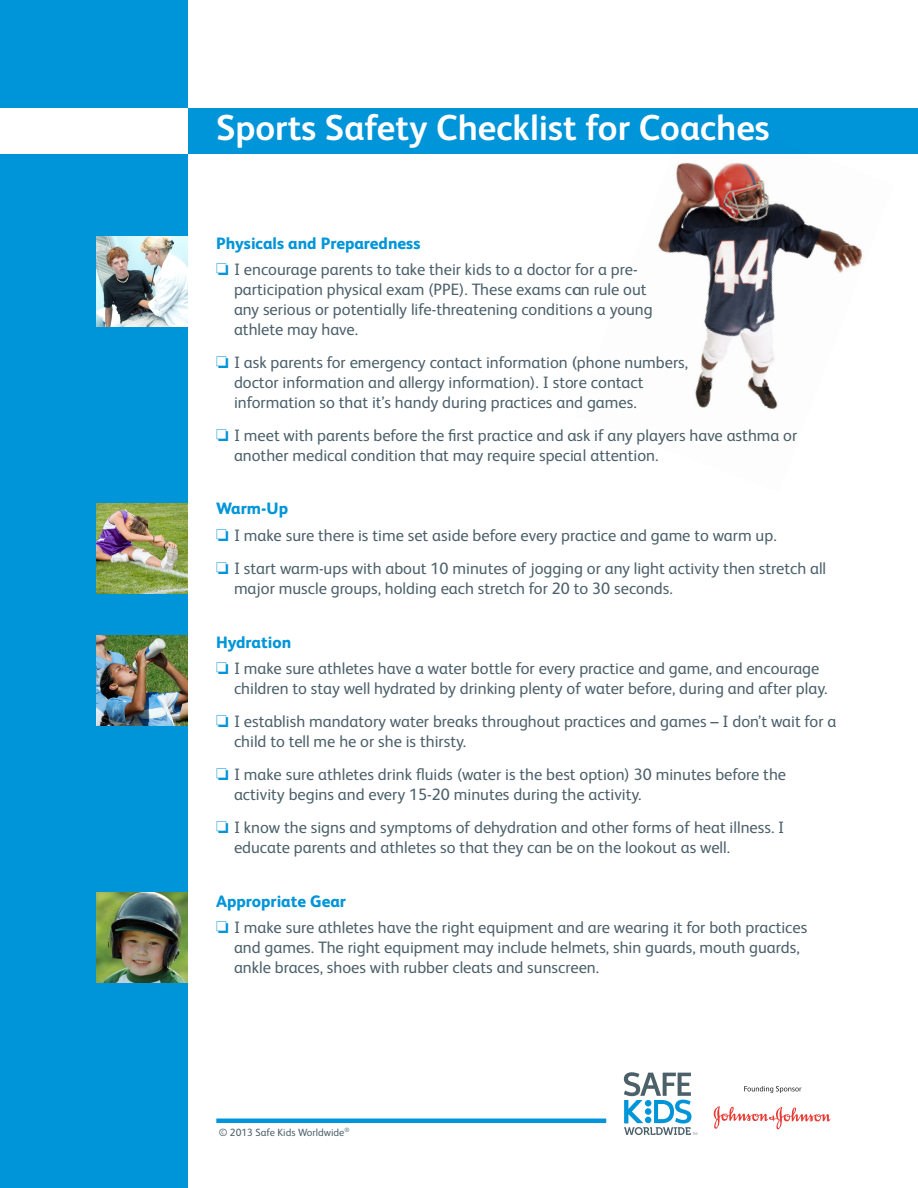
<style>
.page{position:relative;width:918px;height:1188px;background:#fff}
.page>*{position:absolute;margin:0;border:0;box-sizing:border-box;transform-origin:0 0}
.t1{font:700 36px "FS Albert Pro";color:#fff}
.COLOR_BULLETS__GRAY{font:16.5px/19.8px "FS Albert Pro";color:#4c606a}
.SUBHEAD{font:800 16.5px "FS Albert Pro";color:#0095d9}
.t2{font:10.5px "FS Albert Pro";color:#4c606a}
.s1{color:#0095d9}
</style>
<div class="page">
<svg style="left:744px;top:1086px;width:57px;height:7px"></svg>
<svg style="left:714px;top:1106px;width:117px;height:23px"></svg>
<svg style="left:624px;top:1072px;width:73px;height:63px"></svg>
<hr style="left:216px;top:1119px;width:390px;height:4px;background:#0095d9">
<div style="left:97px;top:108px;width:821px;height:45px;background:#0095d9"></div>
<div style="left:0;top:0;width:188px;height:1188px;background:#0095d9"></div>
<img style="left:97px;top:635px;width:91px;height:91px">
<img style="left:97px;top:892px;width:91px;height:91px">
<img style="left:97px;top:236px;width:91px;height:91px">
<img style="left:97px;top:503px;width:91px;height:91px">
<div style="left:0;top:108px;width:188px;height:45px;background:#fff"></div>
<img style="left:575px;top:153px;width:319px;height:257px">
<p class="t1" style="left:216px;top:102px;width:555px">Sports Safety Checklist for Coaches</p>
<p class="SUBHEAD" style="left:216px;top:230px;width:206px">Physicals and Preparedness</p>
<p class="COLOR_BULLETS__GRAY" style="left:234px;top:259px;width:420px;text-indent:-18px"><span class="s1">❏</span> I encourage parents to take their kids to a doctor for a pre&shy;participation physical exam (PPE). These exams can rule out any serious or potentially life-threatening conditions a young athlete may have.</p>
<p class="COLOR_BULLETS__GRAY" style="left:234px;top:351px;width:456px;text-indent:-18px"><span class="s1">❏</span> I ask parents for emergency contact information (phone numbers, doctor information and allergy information). I store contact information so that it’s handy during practices and games.</p>
<p class="COLOR_BULLETS__GRAY" style="left:234px;top:424px;width:565px;text-indent:-18px"><span class="s1">❏</span> I meet with parents before the first practice and ask if any players have asthma or another medical condition that may require special attention.</p>
<p class="SUBHEAD" style="left:216px;top:496px;width:74px">Warm-Up</p>
<p class="COLOR_BULLETS__GRAY" style="left:216px;top:524px;width:562px"><span class="s1">❏</span> I make sure there is time set aside before every practice and game to warm up.</p>
<p class="COLOR_BULLETS__GRAY" style="left:234px;top:557px;width:594px;text-indent:-18px"><span class="s1">❏</span> I start warm-ups with about 10 minutes of jogging or any light activity then stretch all major muscle groups, holding each stretch for 20 to 30 seconds.</p>
<p class="SUBHEAD" style="left:216px;top:629px;width:77px">Hydration</p>
<p class="COLOR_BULLETS__GRAY" style="left:234px;top:657px;width:595px;text-indent:-18px"><span class="s1">❏</span> I make sure athletes have a water bottle for every practice and game, and encourage children to stay well hydrated by drinking plenty of water before, during and after play.</p>
<p class="COLOR_BULLETS__GRAY" style="left:234px;top:710px;width:604px;text-indent:-18px"><span class="s1">❏</span> I establish mandatory water breaks throughout practices and games – I don’t wait for a child to tell me he or she is thirsty.</p>
<p class="COLOR_BULLETS__GRAY" style="left:234px;top:764px;width:554px;text-indent:-18px"><span class="s1">❏</span> I make sure athletes drink fluids (water is the best option) 30 minutes before the activity begins and every 15-20 minutes during the activity.</p>
<p class="COLOR_BULLETS__GRAY" style="left:234px;top:817px;width:552px;text-indent:-18px"><span class="s1">❏</span> I know the signs and symptoms of dehydration and other forms of heat illness. I educate parents and athletes so that they can be on the lookout as well.</p>
<p class="SUBHEAD" style="left:216px;top:888px;width:132px">Appropriate Gear</p>
<p class="COLOR_BULLETS__GRAY" style="left:234px;top:917px;width:575px;text-indent:-18px"><span class="s1">❏</span> I make sure athletes have the right equipment and are wearing it for both practices and games. The right equipment may include helmets, shin guards, mouth guards, ankle braces, shoes with rubber cleats and sunscreen.</p>
<p class="t2" style="left:219px;top:1125px;width:132px">© 2013 Safe Kids Worldwide<sup>®</sup></p>
</div>
